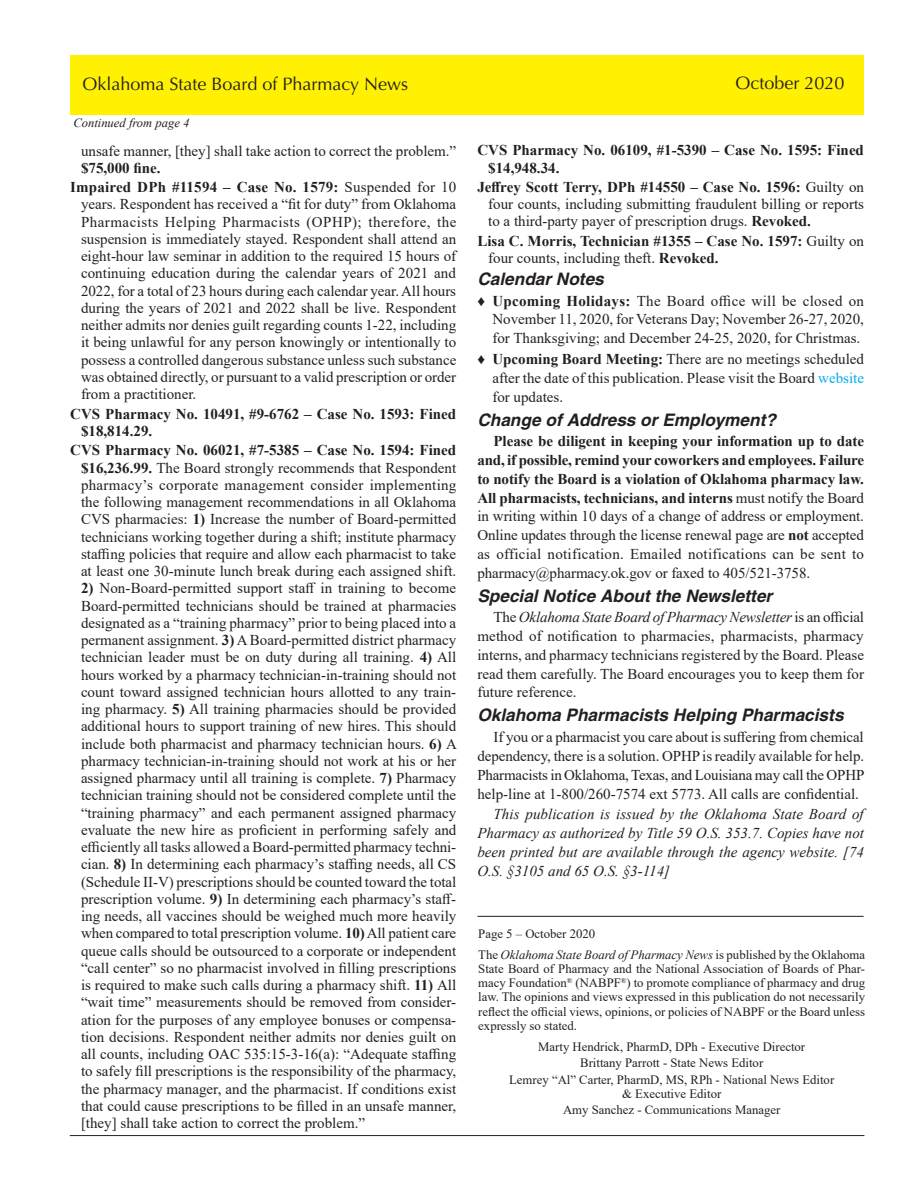
<style>
.page{position:relative;width:918px;height:1188px;background:#fff}
.page>*{position:absolute;margin:0;border:0;box-sizing:border-box;transform-origin:0 0}
.t1{font:18px "Optima LT Std";color:#231f20}
.Headline{font:italic 700 17.25px "Helvetica";color:#231f20}
.Disciplinary{font:15px/17.2px "Times New Roman";color:#231f20;text-align:justify}
.Body_text{font:15px/18.8px "Times New Roman";color:#231f20;text-align:justify}
.Disciplinary-2{font:700 15px/17.2px "Times New Roman";color:#231f20}
.Body_text-2{font:italic 15px/18.8px "Times New Roman";color:#231f20;text-align:justify}
.published{font:12.75px/14.2px "Times New Roman";color:#231f20;text-align:justify}
.news_editors{font:12.75px/14.2px "Times New Roman";color:#231f20;text-align:center}
.cont__from{font:italic 12.6px "Times New Roman";color:#231f20}
.s1{font-weight:700}
.s2{font-weight:400}
.s3{color:#00aeef}
.s4{font-style:italic}
</style>
<div class="page">
<hr style="left:70px;top:1135px;width:794px;height:1px;background:#231f20">
<hr style="left:477px;top:916px;width:387px;height:1px;background:#231f20">
<div style="left:70px;top:55px;width:794px;height:60px;background:#fff101"></div>
<p class="t1" style="left:82px;top:74px;width:327px">Oklahoma State Board of Pharmacy News</p>
<p class="t1" style="left:735px;top:73px;width:111px">October 2020</p>
<p class="cont__from" style="left:73px;top:114px;width:118px">Continued from page 4</p>
<p class="Disciplinary" style="left:81px;top:141px;width:377px">unsafe manner, [they] shall take action to correct the problem.” <span class="s1">$75,000 fine.</span></p>
<p class="Disciplinary" style="left:81px;top:178px;width:377px;text-indent:-11px"><span class="s1">Impaired DPh #11594 – Case No. 1579:</span> Suspended for 10 years. Respondent has received a “fit for duty” from Oklahoma Pharmacists Helping Pharmacists (OPHP); therefore, the suspension is immediately stayed. Respondent shall attend an eight-hour law seminar in addition to the required 15 hours of continuing education during the calendar years of 2021 and 2022, for a total of 23 hours during each calendar year. All hours during the years of 2021 and 2022 shall be live. Respondent neither admits nor denies guilt regarding counts 1-22, including it being unlawful for any person knowingly or intentionally to possess a controlled dangerous substance unless such substance was obtained directly, or pursuant to a valid prescription or order from a practitioner.</p>
<p class="Disciplinary-2" style="left:81px;top:405px;width:377px;text-indent:-11px">CVS Pharmacy No. 10491, #9-6762 – Case No. 1593: Fined $18,814.29.</p>
<p class="Disciplinary" style="left:81px;top:441px;width:377px;text-indent:-11px"><span class="s1">CVS Pharmacy No. 06021, #7-5385 – Case No. 1594: Fined $16,236.99.</span> The Board strongly recommends that Respondent pharmacy’s corporate management consider implementing the following management recommendations in all Oklahoma CVS pharmacies: <span class="s1">1)</span> Increase the number of Board-permitted technicians working together during a shift; institute pharmacy staffing policies that require and allow each pharmacist to take at least one 30-minute lunch break during each assigned shift.</p>
<p class="Disciplinary" style="left:81px;top:579px;width:378px"><span class="s1">2)</span> Non-Board-permitted support staff in training to become Board-permitted technicians should be trained at pharmacies designated as a “training pharmacy” prior to being placed into a permanent assignment. <span class="s1">3)</span> A Board-permitted district pharmacy technician leader must be on duty during all training. <span class="s1">4)</span> All hours worked by a pharmacy technician-in-training should not count toward assigned technician hours allotted to any train&shy;ing pharmacy. <span class="s1">5)</span> All training pharmacies should be provided additional hours to support training of new hires. This should include both pharmacist and pharmacy technician hours. <span class="s1">6)</span> A pharmacy technician-in-training should not work at his or her assigned pharmacy until all training is complete. <span class="s1">7)</span> Pharmacy technician training should not be considered complete until the “training pharmacy” and each permanent assigned pharmacy evaluate the new hire as proficient in performing safely and efficiently all tasks allowed a Board-permitted pharmacy techni&shy;cian. <span class="s1">8)</span> In determining each pharmacy’s staffing needs, all CS (Schedule II-V) prescriptions should be counted toward the total prescription volume. <span class="s1">9)</span> In determining each pharmacy’s staff&shy;ing needs, all vaccines should be weighed much more heavily when compared to total prescription volume. <span class="s1">10)</span> All patient care queue calls should be outsourced to a corporate or independent “call center” so no pharmacist involved in filling prescriptions is required to make such calls during a pharmacy shift. <span class="s1">11)</span> All “wait time” measurements should be removed from consider&shy;ation for the purposes of any employee bonuses or compensa&shy;tion decisions. Respondent neither admits nor denies guilt on all counts, including OAC 535:15-3-16(a): “Adequate staffing to safely fill prescriptions is the responsibility of the pharmacy, the pharmacy manager, and the pharmacist. If conditions exist that could cause prescriptions to be filled in an unsafe manner, [they] shall take action to correct the problem.”</p>
<p class="Disciplinary-2" style="left:488px;top:141px;width:377px;text-indent:-11px">CVS Pharmacy No. 06109, #1-5390 – Case No. 1595: Fined $14,948.34.</p>
<p class="Disciplinary" style="left:488px;top:178px;width:377px;text-indent:-11px"><span class="s1">Jeffrey Scott Terry, DPh #14550 – Case No. 1596:</span> Guilty on four counts, including submitting fraudulent billing or reports to a third-party payer of prescription drugs. <span class="s1">Revoked.</span></p>
<p class="Disciplinary-2" style="left:488px;top:232px;width:377px;text-indent:-11px">Lisa C. Morris, Technician #1355 – Case No. 1597: <span class="s2">Guilty on four counts, including theft.</span> Revoked.</p>
<p class="Headline" style="left:477px;top:268px;width:128px">Calendar Notes</p>
<p class="Disciplinary" style="left:492px;top:291px;width:373px;line-height:18.8px;text-indent:-15px">♦ <span class="s1">Upcoming Holidays:</span> The Board office will be closed on November 11, 2020, for Veterans Day; November 26-27, 2020, for Thanksgiving; and December 24-25, 2020, for Christmas.</p>
<p class="Disciplinary" style="left:492px;top:349px;width:373px;line-height:18.8px;text-indent:-15px">♦ <span class="s1">Upcoming Board Meeting:</span> There are no meetings scheduled after the date of this publication. Please visit the Board <span class="s3">website </span>for updates.</p>
<p class="Headline" style="left:477px;top:409px;width:300px">Change of Address or Employment?</p>
<p class="Body_text" style="left:477px;top:432px;width:388px;text-indent:16px"><span class="s1">Please be diligent in keeping your information up to date and, if possible, remind your coworkers and employees. Failure to notify the Board is a violation of Oklahoma pharmacy law.<br>All pharmacists, technicians, and interns</span> must notify the Board in writing within 10 days of a change of address or employment.<br>Online updates through the license renewal page are <span class="s1">not</span> accepted as official notification. Emailed notifications can be sent to pharmacy@pharmacy.ok.gov or faxed to 405/521-3758.</p>
<p class="Headline" style="left:477px;top:585px;width:296px">Special Notice About the Newsletter</p>
<p class="Body_text" style="left:477px;top:608px;width:388px;text-indent:16px">The <span class="s4">Oklahoma State Board of Pharmacy Newsletter</span> is an official method of notification to pharmacies, pharmacists, pharmacy interns, and pharmacy technicians registered by the Board. Please read them carefully. The Board encourages you to keep them for future reference.</p>
<p class="Headline" style="left:477px;top:705px;width:368px">Oklahoma Pharmacists Helping Pharmacists</p>
<p class="Body_text" style="left:477px;top:727px;width:389px;text-indent:16px">If you or a pharmacist you care about is suffering from chemical dependency, there is a solution. OPHP is readily available for help.<br>Pharmacists in Oklahoma, Texas, and Louisiana may call the OPHP help-line at 1-800/260-7574 ext 5773. All calls are confidential.</p>
<p class="Body_text-2" style="left:477px;top:805px;width:388px;text-indent:16px">This publication is issued by the Oklahoma State Board of Pharmacy as authorized by Title 59 O.S. 353.7. Copies have not been printed but are available through the agency website. [74<br>O.S. §3105 and 65 O.S. §3‐114]</p>
<p class="published" style="left:478px;top:926px;width:118px">Page 5 – October 2020</p>
<p class="published" style="left:478px;top:947px;width:388px">The <span class="s4">Oklahoma State Board of Pharmacy News</span> is published by the Oklahoma State Board of Pharmacy and the National Association of Boards of Phar&shy;macy Foundation<sup>®</sup> (NABPF<sup>®</sup>) to promote compliance of pharmacy and drug law. The opinions and views expressed in this publication do not necessarily reflect the official views, opinions, or policies of NABPF or the Board unless expressly so stated.</p>
<p class="news_editors" style="left:538px;top:1039px;width:268px">Marty Hendrick, PharmD, DPh - Executive Director</p>
<p class="news_editors" style="left:580px;top:1056px;width:185px">Brittany Parrott - State News Editor</p>
<p class="news_editors" style="left:509px;top:1072px;width:327px">Lemrey “Al” Carter, PharmD, MS, RPh - National News Editor &amp; Executive Editor</p>
<p class="news_editors" style="left:563px;top:1103px;width:219px">Amy Sanchez - Communications Manager</p>
</div>
